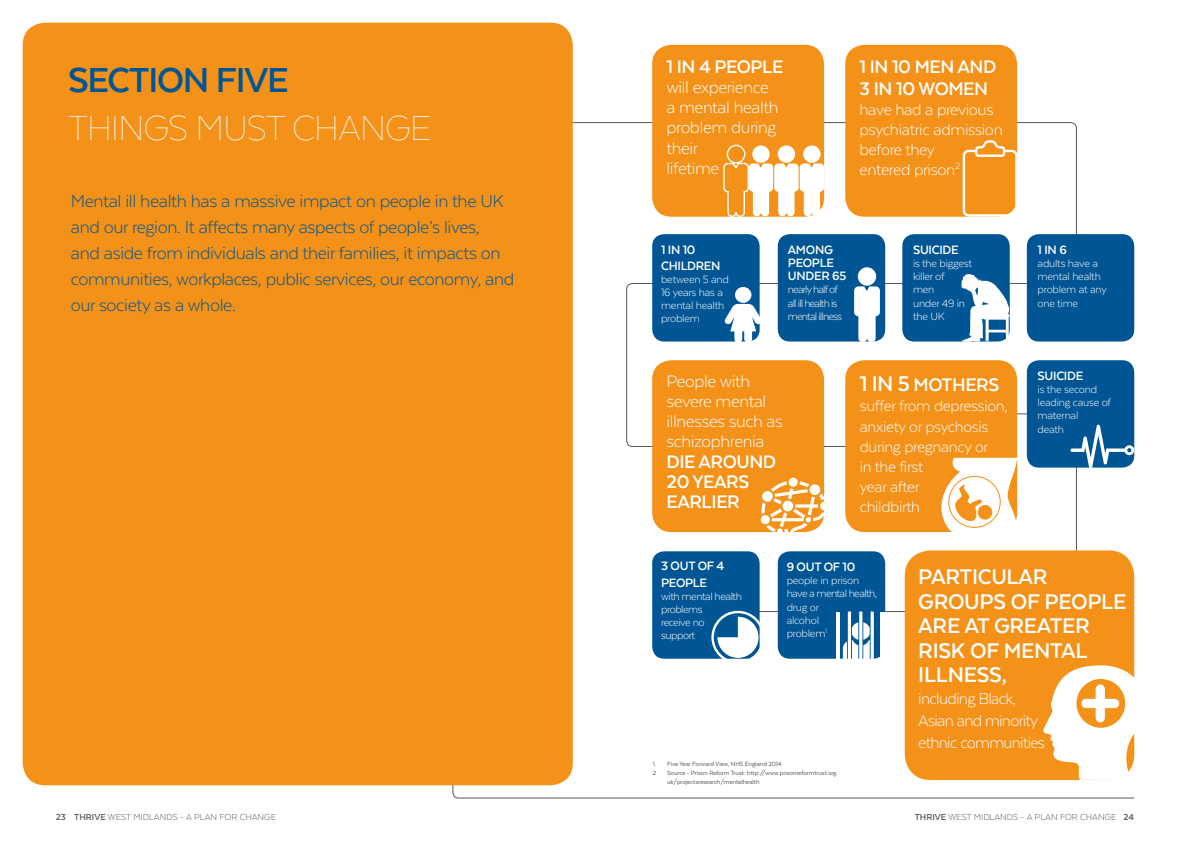
<style>
.page{position:relative;width:1191px;height:842px;background:#fff}
.page>*{position:absolute;margin:0;border:0;box-sizing:border-box;transform-origin:0 0}
.t1{font:100 40px "Texta";letter-spacing:-.03em;color:#fff}
.t2{font:700 40px "Texta";letter-spacing:-.03em;color:#005694}
.t3{font:700 24.5px/24.5px "Texta";letter-spacing:-.01em;color:#fff}
.t4{font:700 21px/20.1px "Texta";letter-spacing:-.02em;color:#fff}
.t5{font:300 20px/26px "Texta";letter-spacing:-.02em;color:#005694}
.t6{font:300 19.2px/20.1px "Texta";letter-spacing:-.02em;color:#fff}
.t7{font:300 18px/20px "Texta";letter-spacing:-.035em;color:#fff}
.t8{font:300 17.5px/20.1px "Texta";letter-spacing:-.02em;color:#fff}
.t9{font:700 14px/13.1px "Texta";letter-spacing:-.02em;color:#fff}
.t10{font:300 12.2px/13.1px "Texta";letter-spacing:-.02em;color:#fff}
.t11{font:300 12.2px/13.1px "Texta";letter-spacing:-.04em;color:#fff}
.t12{font:300 12.2px/13.1px "Texta";letter-spacing:-.07em;color:#fff}
.t13{font:300 10px "Texta";color:#56575b}
.t14{font:7px/9px "Texta";letter-spacing:-.01em;color:#56575b}
.s1{font-size:24.5px}
.s2{font-weight:700}
</style>
<div class="page">
<svg style="left:573px;top:122px;width:503px;height:490px"></svg>
<svg style="left:452px;top:767px;width:682px;height:31px"></svg>
<div style="left:23px;top:23px;width:550px;height:762px;background:#f39118;border-radius:22px"></div>
<div style="left:845px;top:360px;width:172px;height:172px;background:#f39118;border-radius:19px"></div>
<div style="left:904px;top:550px;width:230px;height:230px;background:#f39118;border-radius:26px"></div>
<div style="left:652px;top:360px;width:172px;height:172px;background:#f39118;border-radius:19px"></div>
<div style="left:652px;top:45px;width:172px;height:172px;background:#f39118;border-radius:19px"></div>
<div style="left:845px;top:45px;width:172px;height:172px;background:#f39118;border-radius:19px"></div>
<svg style="left:760px;top:478px;width:69px;height:68px"></svg>
<svg style="left:941px;top:458px;width:79px;height:85px"></svg>
<div style="left:948px;top:476px;width:52px;height:52px;border:1px solid #f39118;border-radius:50%"></div>
<div style="left:777px;top:551px;width:108px;height:108px;background:#005694;border-radius:12px"></div>
<hr style="left:836px;top:611px;width:3px;height:48px;background:#fff">
<svg style="left:843px;top:611px;width:31px;height:48px"></svg>
<div style="left:880px;top:611px;width:6px;height:48px;background:#fff"></div>
<div style="left:652px;top:551px;width:107px;height:108px;background:#005694;border-radius:12px"></div>
<svg style="left:711px;top:611px;width:53px;height:48px"></svg>
<svg style="left:717px;top:617px;width:41px;height:41px"></svg>
<div style="left:652px;top:234px;width:107px;height:107px;background:#005694;border-radius:12px"></div>
<div style="left:735px;top:287px;width:16px;height:16px;background:#fff;border-radius:50%"></div>
<svg style="left:724px;top:304px;width:38px;height:39px"></svg>
<div style="left:1026px;top:234px;width:108px;height:107px;background:#005694;border-radius:12px"></div>
<div style="left:1026px;top:360px;width:108px;height:108px;background:#005694;border-radius:12px"></div>
<div style="left:902px;top:234px;width:107px;height:107px;background:#005694;border-radius:12px"></div>
<svg style="left:961px;top:274px;width:48px;height:68px"></svg>
<div style="left:777px;top:234px;width:108px;height:107px;background:#005694;border-radius:12px"></div>
<div style="left:857px;top:267px;width:19px;height:19px;background:#fff;border-radius:50%"></div>
<svg style="left:854px;top:286px;width:26px;height:56px"></svg>
<svg style="left:1042px;top:665px;width:93px;height:115px"></svg>
<svg style="left:1073px;top:676px;width:55px;height:55px"></svg>
<div style="left:1095px;top:689px;width:9px;height:29px;background:#fff"></div>
<div style="left:1085px;top:699px;width:29px;height:9px;background:#fff"></div>
<div style="left:803px;top:145px;width:17px;height:18px;background:#fff;border-radius:50%"></div>
<div style="left:777px;top:145px;width:18px;height:18px;background:#fff;border-radius:50%"></div>
<div style="left:752px;top:145px;width:17px;height:18px;background:#fff;border-radius:50%"></div>
<svg style="left:727px;top:145px;width:18px;height:18px"></svg>
<div style="left:726px;top:145px;width:19px;height:19px;border:1px solid #fff;border-radius:50%"></div>
<svg style="left:722px;top:162px;width:102px;height:56px"></svg>
<svg style="left:962px;top:140px;width:55px;height:77px"></svg>
<svg style="left:1070px;top:425px;width:64px;height:43px"></svg>
<h1 class="t2" style="left:68px;top:60px;width:222px">SECTION FIVE</h1>
<h1 class="t1" style="left:68px;top:107px;width:365px">THINGS MUST CHANGE</h1>
<p class="t5" style="left:71px;top:188px;width:445px">Mental ill health has a massive impact on people in the UK and our region. It affects many aspects of people’s lives,<br>and aside from individuals and their families, it impacts on communities, workplaces, public services, our economy, and our society as a whole.</p>
<p class="t4" style="left:666px;top:57px;width:119px">1 IN 4 PEOPLE</p>
<p class="t6" style="left:666px;top:77px;width:114px">will experience a mental health problem during their<br>lifetime</p>
<p class="t4" style="left:859px;top:56px;width:138px;line-height:22px">1 IN 10 MEN AND<br>3 IN 10 WOMEN</p>
<p class="t7" style="left:859px;top:100px;width:145px">have had a previous psychiatric admission before they<br>entered prison<sup>2</sup></p>
<p class="t9" style="left:661px;top:242px;width:61px;line-height:15.7px">1 IN 10<br>CHILDREN</p>
<p class="t10" style="left:661px;top:273px;width:69px">between 5 and<br>16 years has a mental health problem</p>
<p class="t9" style="left:788px;top:243px;width:60px">AMONG<br>PEOPLE<br>UNDER 65</p>
<p class="t12" style="left:788px;top:283px;width:56px">nearly half of all ill health is mental illness</p>
<p class="t9" style="left:913px;top:243px;width:47px">SUICIDE</p>
<p class="t10" style="left:913px;top:257px;width:61px">is the biggest killer of<br>men<br>under 49 in the UK</p>
<p class="t6" style="left:666px;top:371px;width:118px">People with severe mental illnesses such as schizophrenia</p>
<p class="t4" style="left:666px;top:451px;width:111px">DIE AROUND<br>20 YEARS<br>EARLIER</p>
<p class="t4" style="left:859px;top:375px;width:141px"><span class="s1">1 IN 5</span> MOTHERS</p>
<p class="t8" style="left:859px;top:396px;width:149px">suffer from depression, anxiety or psychosis during pregnancy or<br>in the first<br>year after<br>childbirth</p>
<p class="t9" style="left:1037px;top:243px;width:31px">1 IN 6</p>
<p class="t10" style="left:1037px;top:257px;width:71px">adults have a mental health problem at any one time</p>
<p class="t9" style="left:1037px;top:369px;width:47px">SUICIDE</p>
<p class="t10" style="left:1037px;top:383px;width:75px">is the second leading cause of maternal<br>death</p>
<p class="t9" style="left:661px;top:557px;width:65px;line-height:16.8px">3 OUT OF 4<br>PEOPLE</p>
<p class="t11" style="left:661px;top:589px;width:82px">with mental health problems<br>receive no<br>support</p>
<p class="t9" style="left:786px;top:560px;width:70px">9 OUT OF 10</p>
<p class="t10" style="left:786px;top:574px;width:92px">people in prison have a mental health, drug or<br>alcohol<br>problem<sup>1</sup></p>
<p class="t14" style="left:653px;top:759px;width:130px">1. Five Year Forward View, NHS England 2014<br>2</p>
<p class="t14" style="left:667px;top:768px;width:172px">Source - Prison Reform Trust: http://www.prisonreformtrust.org. uk/projectsresearch/mentalhealth</p>
<p class="t3" style="left:918px;top:564px;width:209px">PARTICULAR<br>GROUPS OF PEOPLE<br>ARE AT GREATER<br>RISK OF MENTAL<br>ILLNESS,</p>
<p class="t7" style="left:918px;top:687px;width:128px;line-height:22px">including Black,<br>Asian and minority ethnic communities</p>
<p class="t13" style="left:56px;top:812px;width:222px"><span class="s2">23 THRIVE</span> WEST MIDLANDS - A PLAN FOR CHANGE</p>
<p class="t13" style="left:914px;top:812px;width:221px"><span class="s2">THRIVE</span> WEST MIDLANDS - A PLAN FOR CHANGE <span class="s2">24</span></p>
</div>
